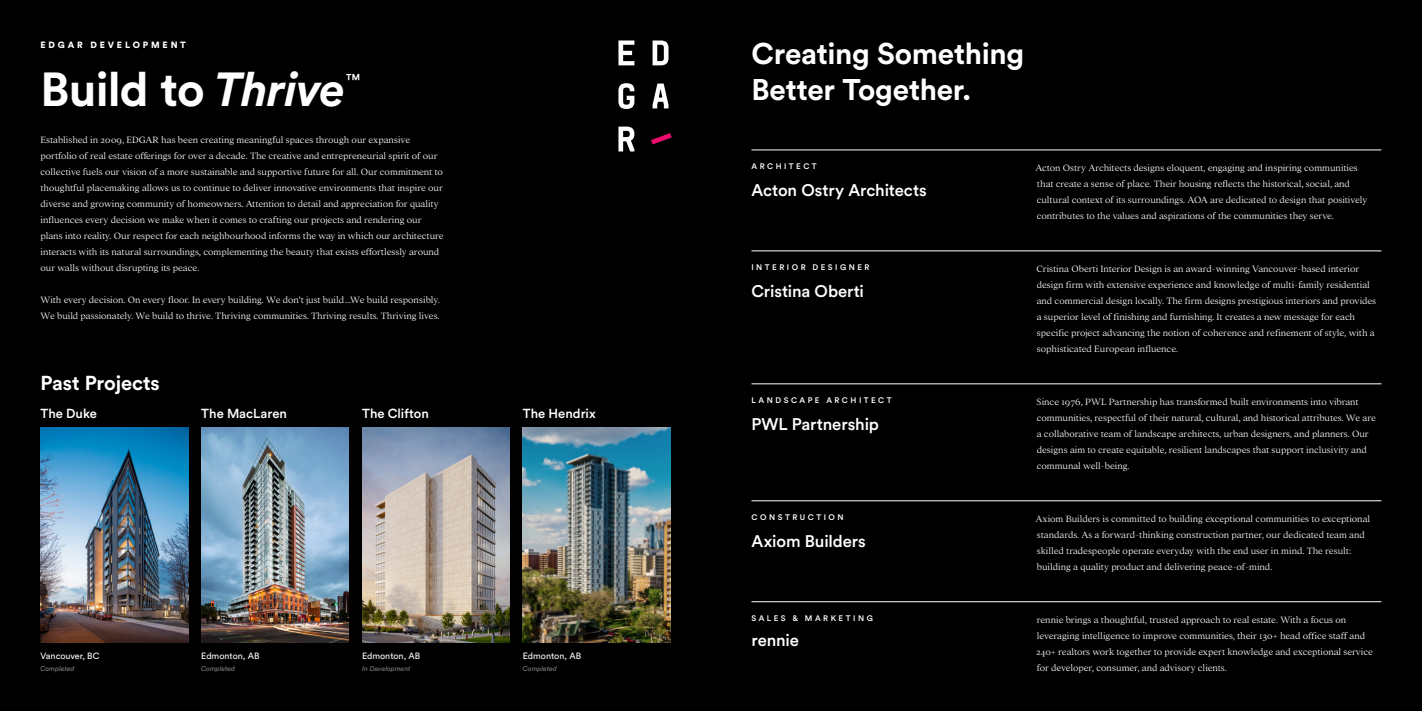
<style>
.page{position:relative;width:1422px;height:711px;background:#000}
.page>*{position:absolute;margin:0;border:0;box-sizing:border-box;transform-origin:0 0}
.t1{font:700 47.3px "Circular Std";letter-spacing:-.02em;color:#fff}
.t2{font:700 29.6px/35.5px "Circular Std";letter-spacing:-.01em;color:#fff}
.t3{font:700 20px "Circular Std";letter-spacing:-.005em;color:#fff}
.t4{font:17px "Circular Std";color:#fff}
.t5{font:500 16.7px "Circular Std";letter-spacing:-.005em;color:#fff}
.t6{font:500 13px "Circular Std";color:#fff}
.t7{font:100 10px/16px "Addington CF";letter-spacing:-.005em;color:#fff}
.t8{font:9px "Circular Std";color:#fff}
.t9{font:900 9px "Circular Std";letter-spacing:.315em;color:#fff}
.t10{font:500 8px "Circular Std";letter-spacing:.31em;color:#fff}
.t11{font:italic 7px "Circular Std";color:#7c7e81}
.s1{font-style:italic}
</style>
<div class="page">
<svg style="left:618px;top:40px;width:16px;height:25px"></svg>
<svg style="left:653px;top:41px;width:16px;height:24px"></svg>
<svg style="left:618px;top:83px;width:16px;height:26px"></svg>
<svg style="left:653px;top:84px;width:16px;height:24px"></svg>
<svg style="left:618px;top:127px;width:16px;height:24px"></svg>
<svg style="left:651px;top:133px;width:21px;height:11px"></svg>
<img style="left:201px;top:427px;width:148px;height:215px">
<img style="left:40px;top:427px;width:148px;height:215px">
<img style="left:362px;top:427px;width:148px;height:215px">
<img style="left:523px;top:427px;width:147px;height:215px">
<hr style="left:752px;top:500px;width:630px;height:1px;background:#fff">
<hr style="left:752px;top:383px;width:630px;height:1px;background:#fff">
<hr style="left:752px;top:601px;width:630px;height:1px;background:#fff">
<hr style="left:752px;top:250px;width:630px;height:1px;background:#fff">
<hr style="left:752px;top:149px;width:630px;height:1px;background:#fff">
<p class="t9" style="left:40px;top:39px;width:147px">EDGAR DEVELOPMENT</p>
<p class="t1" style="left:40px;top:59px;width:307px">Build to <span class="s1">Thrive</span></p>
<p class="t4" style="left:346px;top:70px;width:16px">™</p>
<p class="t7" style="left:40px;top:132px;width:405px">Established in 2009, EDGAR has been creating meaningful spaces through our expansive portfolio of real estate offerings for over a decade. The creative and entrepreneurial spirit of our collective fuels our vision of a more sustainable and supportive future for all. Our commitment to thoughtful placemaking allows us to continue to deliver innovative environments that inspire our diverse and growing community of homeowners. Attention to detail and appreciation for quality influences every decision we make when it comes to crafting our projects and rendering our plans into reality. Our respect for each neighbourhood informs the way in which our architecture interacts with its natural surroundings, complementing the beauty that exists effortlessly around our walls without disrupting its peace.</p>
<p class="t7" style="left:40px;top:292px;width:401px">With every decision. On every floor. In every building. We don’t just build ...We build responsibly.<br>We build passionately. We build to thrive. Thriving communities. Thriving results. Thriving lives.</p>
<p class="t3" style="left:40px;top:370px;width:121px">Past Projects</p>
<p class="t6" style="left:40px;top:405px;width:58px">The Duke</p>
<p class="t6" style="left:201px;top:405px;width:87px">The MacLaren</p>
<p class="t6" style="left:362px;top:405px;width:68px">The Clifton</p>
<p class="t6" style="left:523px;top:405px;width:74px">The Hendrix</p>
<p class="t8" style="left:40px;top:650px;width:60px">Vancouver, BC</p>
<p class="t11" style="left:40px;top:664px;width:35px">Completed</p>
<p class="t8" style="left:201px;top:650px;width:60px">Edmonton, AB</p>
<p class="t11" style="left:201px;top:664px;width:35px">Completed</p>
<p class="t8" style="left:362px;top:650px;width:60px">Edmonton, AB</p>
<p class="t11" style="left:362px;top:664px;width:50px">In Development</p>
<p class="t8" style="left:523px;top:650px;width:60px">Edmonton, AB</p>
<p class="t11" style="left:523px;top:664px;width:35px">Completed</p>
<p class="t2" style="left:752px;top:36px;width:274px">Creating Something<br>Better Together.</p>
<p class="t10" style="left:752px;top:161px;width:67px">ARCHITECT</p>
<p class="t5" style="left:752px;top:179px;width:177px">Acton Ostry Architects</p>
<p class="t10" style="left:752px;top:262px;width:120px">INTERIOR DESIGNER</p>
<p class="t5" style="left:752px;top:280px;width:114px">Cristina Oberti</p>
<p class="t10" style="left:752px;top:395px;width:142px">LANDSCAPE ARCHITECT</p>
<p class="t5" style="left:752px;top:413px;width:129px">PWL Partnership</p>
<p class="t10" style="left:752px;top:512px;width:94px">CONSTRUCTION</p>
<p class="t5" style="left:752px;top:530px;width:116px">Axiom Builders</p>
<p class="t10" style="left:752px;top:613px;width:123px">SALES &amp; MARKETING</p>
<p class="t5" style="left:752px;top:630px;width:49px">rennie</p>
<p class="t7" style="left:1036px;top:160px;width:333px">Acton Ostry Architects designs eloquent, engaging and inspiring communities that create a sense of place. Their housing reflects the historical, social, and cultural context of its surroundings. AOA are dedicated to design that positively contributes to the values and aspirations of the communities they serve.</p>
<p class="t7" style="left:1036px;top:261px;width:341px">Cristina Oberti Interior Design is an award-winning Vancouver-based interior design firm with extensive experience and knowledge of multi-family residential and commercial design locally. The firm designs prestigious interiors and provides a superior level of finishing and furnishing. It creates a new message for each specific project advancing the notion of coherence and refinement of style, with a sophisticated European influence.</p>
<p class="t7" style="left:1037px;top:394px;width:341px">Since 1976, PWL Partnership has transformed built environments into vibrant communities, respectful of their natural, cultural, and historical attributes. We are a collaborative team of landscape architects, urban designers, and planners. Our designs aim to create equitable, resilient landscapes that support inclusivity and communal well-being.</p>
<p class="t7" style="left:1036px;top:511px;width:336px">Axiom Builders is committed to building exceptional communities to exceptional standards. As a forward-thinking construction partner, our dedicated team and skilled tradespeople operate everyday with the end user in mind. The result: building a quality product and delivering peace-of-mind.</p>
<p class="t7" style="left:1036px;top:611px;width:338px">rennie brings a thoughtful, trusted approach to real estate. With a focus on leveraging intelligence to improve communities, their 130+ head office staff and 240+ realtors work together to provide expert knowledge and exceptional service for developer, consumer, and advisory clients.</p>
</div>
